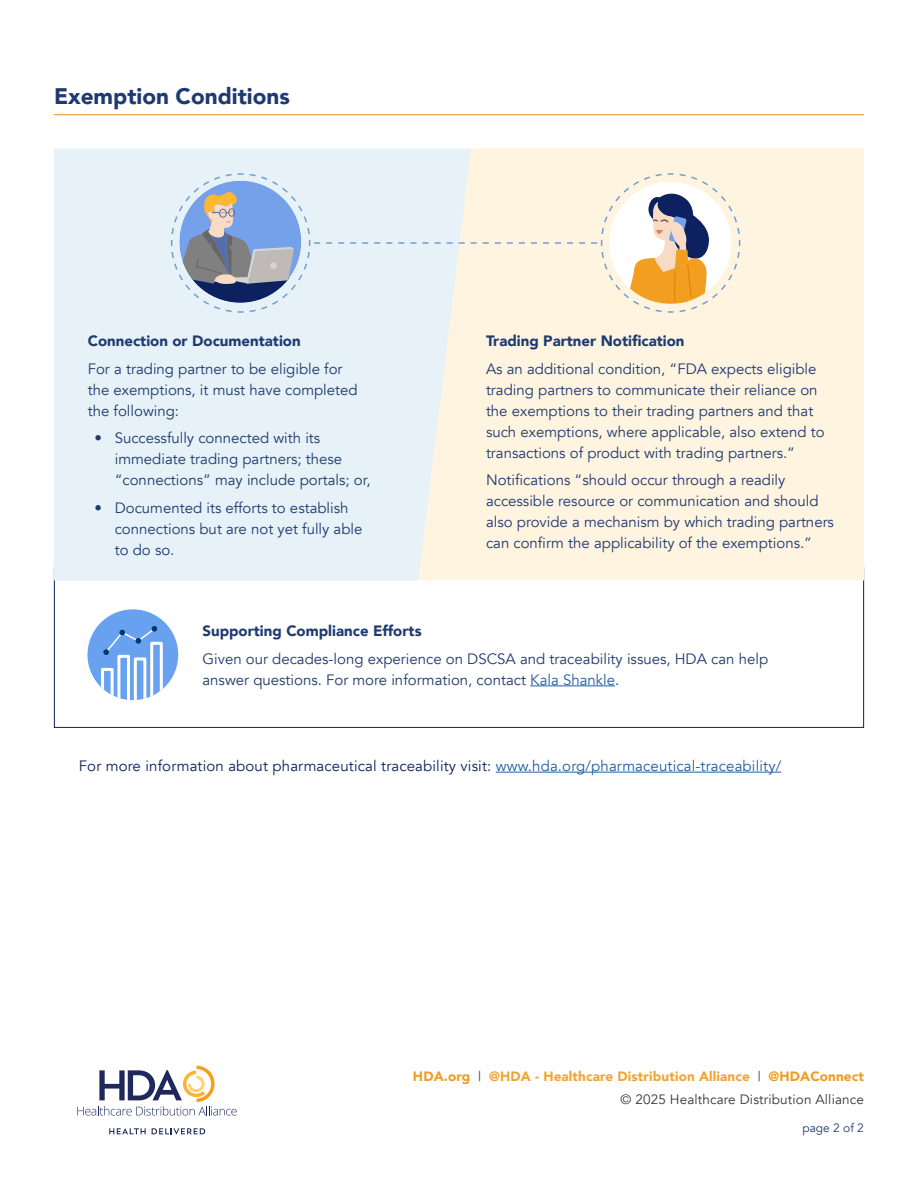
<style>
.page{position:relative;width:918px;height:1188px;background:#fff}
.page>*{position:absolute;margin:0;border:0;box-sizing:border-box;transform-origin:0 0}
.t1{font:900 22.5px "Avenir";color:#1f3a70}
.t2{font:15px/21px "Avenir";color:#1f3a70}
.t3{font:15px "Avenir";letter-spacing:.01em;color:#0d2161}
.t4{font:900 15px "Avenir";color:#1f3a70}
.t5{font:900 13.5px "Avenir";letter-spacing:.01em;color:#f1a435}
.t6{font:13.5px "Avenir";letter-spacing:.01em;color:#363636}
.t7{font:12px "Avenir";color:#213a70}
.s1{color:#215e9e}
.s2{color:#f09c21}
.s3{font-weight:400;color:#3e3d3f}
</style>
<div class="page">
<svg style="left:77px;top:1066px;width:160px;height:50px"></svg>
<svg style="left:109px;top:1128px;width:37px;height:6px"></svg>
<svg style="left:152px;top:1128px;width:53px;height:6px"></svg>
<hr style="left:530px;top:686px;width:85px;height:1px;background:#215e9e">
<hr style="left:496px;top:772px;width:285px;height:1px;background:#215e9e">
<hr style="left:54px;top:114px;width:810px;height:1px;background:#ed8b22">
<div style="left:54px;top:148px;width:365px;height:432px;background:#e6f2f7"></div>
<div style="left:419px;top:148px;width:445px;height:432px;background:#fff4e0"></div>
<svg style="left:170px;top:172px;width:571px;height:142px;background:#dcddda"></svg>
<div style="left:87px;top:609px;width:91px;height:91px;background:#68a1f0;border-radius:50%"></div>
<svg style="left:100px;top:626px;width:64px;height:74px"></svg>
<h1 class="t1" style="left:54px;top:76px;width:237px">Exemption Conditions</h1>
<p class="t4" style="left:88px;top:328px;width:214px">Connection or Documentation</p>
<p class="t2" style="left:88px;top:358px;width:271px">For a trading partner to be eligible for the exemptions, it must have completed the following:</p>
<p class="t2" style="left:115px;top:428px;width:257px;text-indent:-20px">• Successfully connected with its immediate trading partners; these “connections” may include portals; or,</p>
<p class="t2" style="left:115px;top:498px;width:249px;text-indent:-20px">• Documented its efforts to establish connections but are not yet fully able to do so.</p>
<p class="t4" style="left:486px;top:328px;width:200px">Trading Partner Notification</p>
<p class="t2" style="left:486px;top:358px;width:340px">As an additional condition, “FDA expects eligible trading partners to communicate their reliance on the exemptions to their trading partners and that such exemptions, where applicable, also extend to transactions of product with trading partners.”</p>
<p class="t2" style="left:486px;top:470px;width:350px">Notifications “should occur through a readily accessible resource or communication and should also provide a mechanism by which trading partners can confirm the applicability of the exemptions.”</p>
<p class="t4" style="left:202px;top:618px;width:221px">Supporting Compliance Efforts</p>
<p class="t2" style="left:202px;top:648px;width:567px">Given our decades-long experience on DSCSA and traceability issues, HDA can help answer questions. For more information, contact <span class="s1">Kala Shankle</span>.</p>
<p class="t3" style="left:79px;top:757px;width:704px">For more information about pharmaceutical traceability visit: <span class="s1">www.hda.org/pharmaceutical-traceability/</span></p>
<p class="t5" style="left:413px;top:1065px;width:453px"><span class="s2">HDA.org</span> <span class="s3">|</span> @HDA - Healthcare Distribution Alliance <span class="s3">|</span> <span class="s2">@HDAConnect</span></p>
<p class="t6" style="left:621px;top:1091px;width:245px">© 2025 Healthcare Distribution Alliance</p>
<p class="t7" style="left:802px;top:1121px;width:63px">page 2 of 2</p>
</div>
